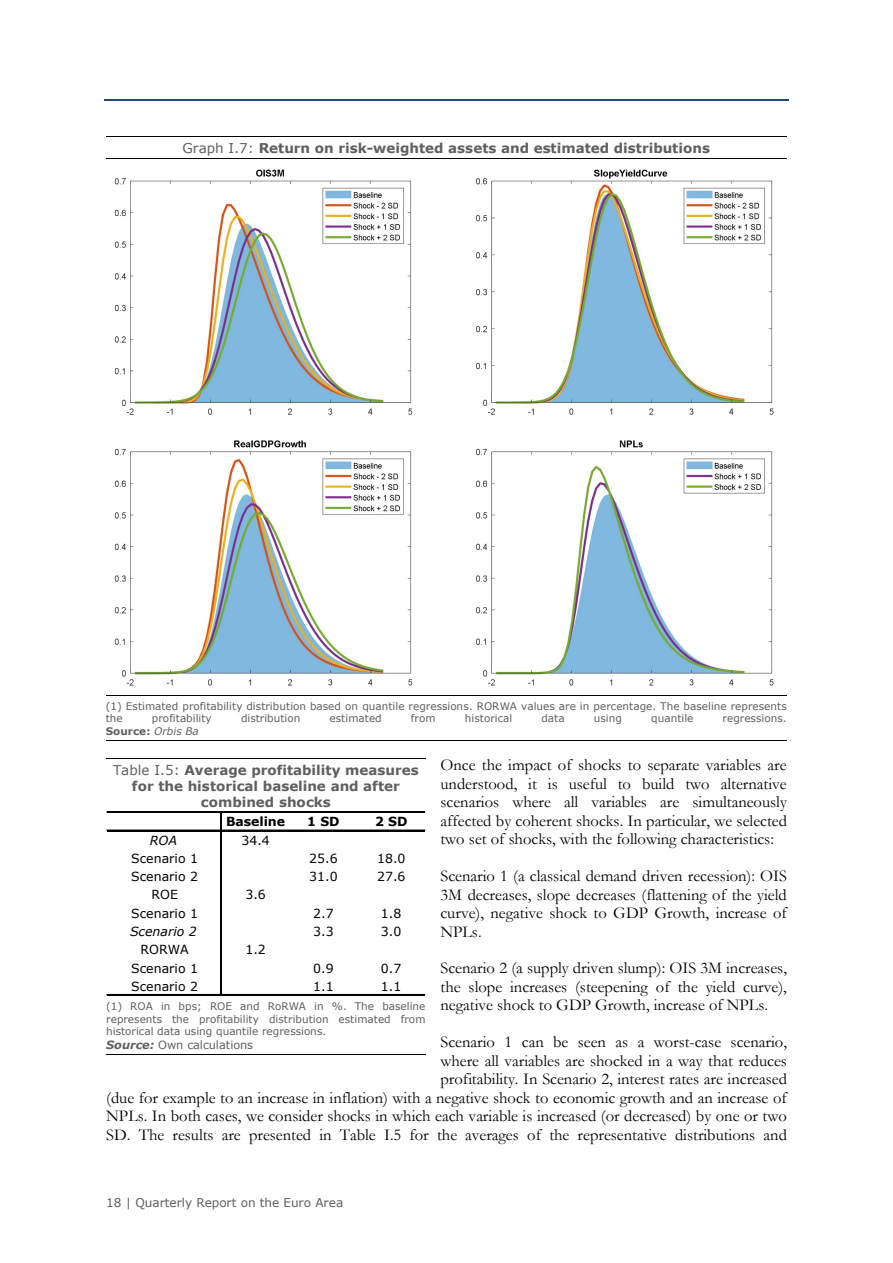
<style>
.page{position:relative;width:893px;height:1263px;background:#fff}
.page>*{position:absolute;margin:0;border:0;box-sizing:border-box;transform-origin:0 0}
.t1{font:16.5px/18.6px "Garamond";color:#000;text-align:justify}
.t2{font:700 13.5px/16.4px "Verdana";color:#5f5f5f;text-align:center}
.t3{font:12.6px "Verdana";color:#000}
.t4{font:700 12.6px "Verdana";letter-spacing:-.005em;color:#000}
.t5{font:italic 12.6px "Verdana";color:#000}
.t6{font:12px "Verdana";color:#5f5f5f}
.t7{font:11.4px "Verdana";letter-spacing:-.005em;color:#5f5f5f}
.t8{font:10.5px/12.8px "Verdana";color:#5f5f5f}
.t9{font:700 10.5px "Verdana";color:#5f5f5f}
.s1{font-weight:400}
.s2{font-weight:400;font-style:italic}
.s3{font-weight:700;font-style:italic}
</style>
<div class="page">
<hr style="left:104px;top:100px;width:685px;height:1px;background:#1f497d">
<hr style="left:106px;top:136px;width:681px;height:1px;background:#000">
<hr style="left:106px;top:159px;width:681px;height:1px;background:#000">
<hr style="left:106px;top:696px;width:681px;height:1px;background:#000">
<hr style="left:106px;top:740px;width:681px;height:1px;background:#000">
<hr style="left:106px;top:758px;width:320px;height:1px;background:#000">
<hr style="left:106px;top:1054px;width:320px;height:1px;background:#000">
<img style="left:114px;top:169px;width:660px;height:517px">
<hr style="left:220px;top:813px;width:1px;height:183px;background:#000">
<hr style="left:221px;top:813px;width:1px;height:183px;background:#000">
<hr style="left:107px;top:811px;width:318px;height:1px;background:#000">
<hr style="left:107px;top:812px;width:318px;height:1px;background:#000">
<hr style="left:107px;top:830px;width:318px;height:1px;background:#000">
<hr style="left:107px;top:994px;width:318px;height:2px;background:#000">
<p class="t2" style="left:183px;top:140px;width:529px"><span class="s1">Graph I.7:</span> Return on risk-weighted assets and estimated distributions</p>
<p class="t8" style="left:106px;top:699px;width:682px">(1) Estimated profitability distribution based on quantile regressions. RORWA values are in percentage. The baseline represents the</p>
<p class="t8" style="left:152px;top:712px;width:61px">profitability</p>
<p class="t8" style="left:241px;top:712px;width:61px">distribution</p>
<p class="t8" style="left:330px;top:712px;width:54px">estimated</p>
<p class="t8" style="left:411px;top:712px;width:26px">from</p>
<p class="t8" style="left:465px;top:712px;width:49px">historical</p>
<p class="t8" style="left:541px;top:712px;width:25px">data</p>
<p class="t8" style="left:594px;top:712px;width:30px">using</p>
<p class="t8" style="left:651px;top:712px;width:44px">quantile</p>
<p class="t8" style="left:723px;top:712px;width:66px">regressions.</p>
<p class="t9" style="left:106px;top:724px;width:95px">Source: <span class="s2">Orbis Ba</span></p>
<p class="t2" style="left:113px;top:761px;width:307px"><span class="s1">Table I.5:</span> Average profitability measures for the historical baseline and after combined shocks</p>
<p class="t1" style="left:440px;top:755px;width:348px">Once the impact of shocks to separate variables are understood, it is useful to build two alternative scenarios where all variables are simultaneously affected by coherent shocks. In particular, we selected two set of shocks, with the following characteristics:</p>
<p class="t1" style="left:440px;top:866px;width:348px">Scenario 1 (a classical demand driven recession): OIS 3M decreases, slope decreases (flattening of the yield curve), negative shock to GDP Growth, increase of NPLs.</p>
<p class="t1" style="left:440px;top:958px;width:348px">Scenario 2 (a supply driven slump): OIS 3M increases, the slope increases (steepening of the yield curve), negative shock to GDP Growth, increase of NPLs.</p>
<p class="t1" style="left:106px;top:1032px;width:682px;text-align:right">Scenario 1 can be seen as a worst-case scenario,<br>where all variables are shocked in a way that reduces<br>profitability. In Scenario 2, interest rates are increased<br>(due for example to an increase in inflation) with a negative shock to economic growth and an increase of NPLs. In both cases, we consider shocks in which each variable is increased (or decreased) by one or two SD. The results are presented in Table I.5 for the averages of the representative distributions and</p>
<p class="t4" style="left:226px;top:813px;width:61px">Baseline</p>
<p class="t4" style="left:307px;top:813px;width:34px">1 SD</p>
<p class="t4" style="left:375px;top:813px;width:34px">2 SD</p>
<p class="t5" style="left:150px;top:831px;width:29px">ROA</p>
<p class="t3" style="left:241px;top:831px;width:30px">34.4</p>
<p class="t3" style="left:131px;top:850px;width:68px">Scenario 1</p>
<p class="t3" style="left:309px;top:850px;width:30px">25.6</p>
<p class="t3" style="left:377px;top:850px;width:30px">18.0</p>
<p class="t3" style="left:131px;top:868px;width:68px">Scenario 2</p>
<p class="t3" style="left:309px;top:868px;width:30px">31.0</p>
<p class="t3" style="left:377px;top:868px;width:30px">27.6</p>
<p class="t3" style="left:151px;top:886px;width:28px">ROE</p>
<p class="t3" style="left:245px;top:886px;width:22px">3.6</p>
<p class="t3" style="left:131px;top:904px;width:68px">Scenario 1</p>
<p class="t3" style="left:313px;top:904px;width:22px">2.7</p>
<p class="t3" style="left:381px;top:904px;width:22px">1.8</p>
<p class="t5" style="left:130px;top:923px;width:68px">Scenario 2</p>
<p class="t3" style="left:313px;top:923px;width:22px">3.3</p>
<p class="t3" style="left:381px;top:923px;width:22px">3.0</p>
<p class="t3" style="left:140px;top:941px;width:50px">RORWA</p>
<p class="t3" style="left:245px;top:941px;width:22px">1.2</p>
<p class="t3" style="left:131px;top:959px;width:68px">Scenario 1</p>
<p class="t3" style="left:313px;top:959px;width:22px">0.9</p>
<p class="t3" style="left:381px;top:959px;width:22px">0.7</p>
<p class="t3" style="left:131px;top:977px;width:68px">Scenario 2</p>
<p class="t3" style="left:313px;top:977px;width:22px">1.1</p>
<p class="t3" style="left:381px;top:977px;width:22px">1.1</p>
<p class="t8" style="left:106px;top:999px;width:321px;text-align:justify">(1) ROA in bps; ROE and RoRWA in %. The baseline represents the profitability distribution estimated from historical data using quantile regressions.</p>
<p class="t7" style="left:106px;top:1037px;width:149px"><span class="s3">Source:</span> Own calculations</p>
<p class="t6" style="left:106px;top:1195px;width:239px">18 | Quarterly Report on the Euro Area</p>
</div>
